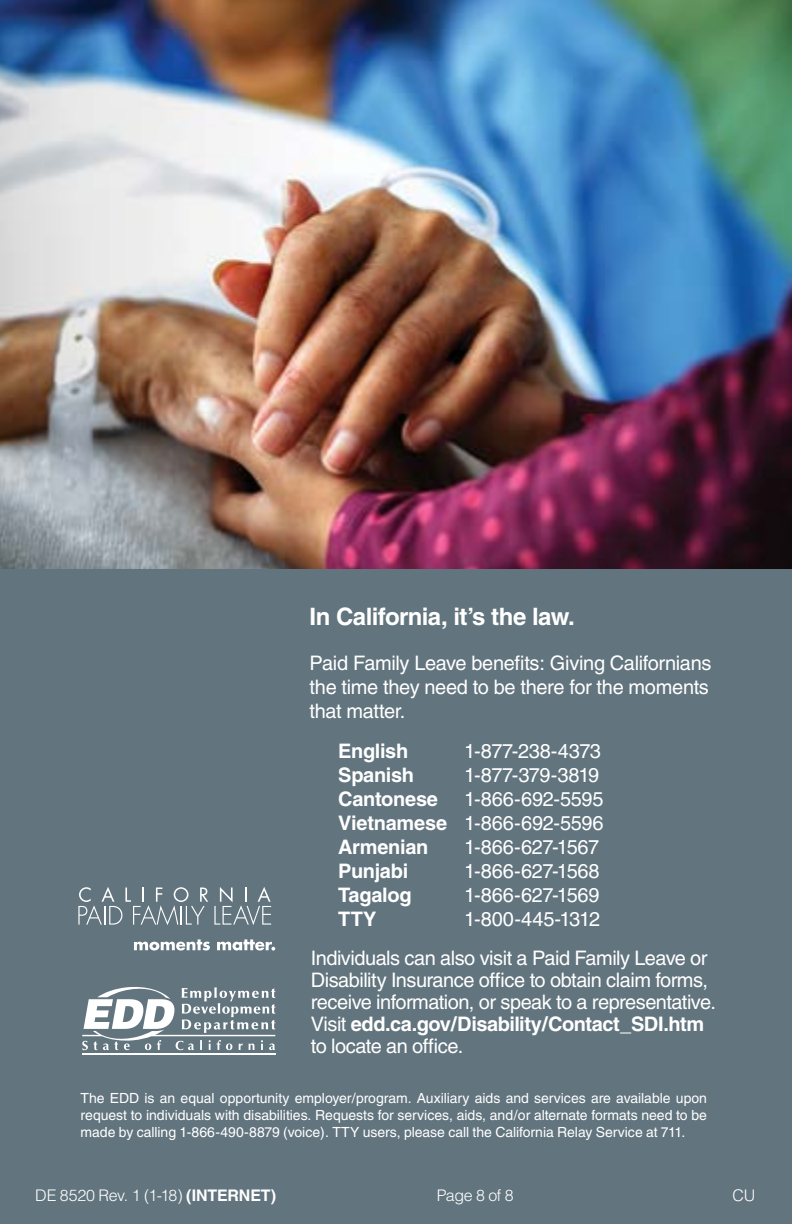
<style>
.page{position:relative;width:792px;height:1224px;background:#fff}
.page>*{position:absolute;margin:0;border:0;box-sizing:border-box;transform-origin:0 0}
.t1{font:700 24px "Helvetica";letter-spacing:-.025em;color:#fff}
.t2{font:20px/22px "Helvetica";letter-spacing:-.025em;color:#fff}
.t3{font:700 20px "Helvetica";letter-spacing:-.015em;color:#fff}
.t4{font:20px "Helvetica";letter-spacing:-.005em;color:#fff}
.t5{font:300 16px "Helvetica";letter-spacing:-.025em;color:#fff}
.t6{font:14px/16.8px "Helvetica";letter-spacing:-.005em;color:#fff;text-align:justify}
.s1{font-weight:700}
</style>
<div class="page">
<div style="left:0;top:36px;width:792px;height:1188px;background:#62747e"></div>
<img style="left:0;top:0;width:792px;height:569px">
<svg style="left:134px;top:939px;width:76px;height:12px"></svg>
<svg style="left:217px;top:939px;width:58px;height:12px"></svg>
<svg style="left:78px;top:887px;width:130px;height:38px"></svg>
<svg style="left:214px;top:887px;width:57px;height:38px"></svg>
<hr style="left:82px;top:1053px;width:193px;height:2px;background:#fff">
<svg style="left:82px;top:987px;width:193px;height:63px"></svg>
<p class="t1" style="left:310px;top:602px;width:267px">In California, it’s the law.</p>
<p class="t2" style="left:310px;top:651px;width:403px;line-height:24px">Paid Family Leave benefits: Giving Californians the time they need to be there for the moments that matter.</p>
<p class="t3" style="left:338px;top:739px;width:72px">English</p>
<p class="t2" style="left:464px;top:740px;width:138px">1-877-238-4373</p>
<p class="t3" style="left:338px;top:763px;width:78px">Spanish</p>
<p class="t2" style="left:464px;top:764px;width:137px">1-877-379-3819</p>
<p class="t3" style="left:338px;top:787px;width:101px">Cantonese</p>
<p class="t2" style="left:338px;top:787px;width:267px;line-height:24px;text-align:justify;text-indent:126px">1-866-692-5595<br><span class="s1">Vietnamese</span> 1-866-692-5596<br><span class="s1">Armenian</span></p>
<p class="t2" style="left:464px;top:836px;width:137px">1-866-627-1567</p>
<p class="t3" style="left:338px;top:859px;width:72px">Punjabi</p>
<p class="t2" style="left:464px;top:860px;width:137px">1-866-627-1568</p>
<p class="t3" style="left:338px;top:883px;width:75px">Tagalog</p>
<p class="t2" style="left:464px;top:884px;width:137px">1-866-627-1569</p>
<p class="t3" style="left:338px;top:907px;width:40px">TTY</p>
<p class="t4" style="left:464px;top:908px;width:137px">1-800-445-1312</p>
<p class="t2" style="left:311px;top:947px;width:407px">Individuals can also visit a Paid Family Leave or Disability Insurance office to obtain claim forms, receive information, or speak to a representative.<br>Visit <span class="s1">edd.ca.gov/Disability/Contact_SDI.htm </span>to locate an office.</p>
<p class="t6" style="left:81px;top:1090px;width:628px">The EDD is an equal opportunity employer/program. Auxiliary aids and services are available upon request to individuals with disabilities. Requests for services, aids, and/or alternate formats need to be made by calling 1-866-490-8879 (voice). TTY users, please call the California Relay Service at 711.</p>
<p class="t5" style="left:35px;top:1185px;width:242px">DE 8520 Rev. 1 (1-18) <span class="s1">(INTERNET)</span></p>
<p class="t5" style="left:437px;top:1185px;width:79px">Page 8 of 8</p>
<p class="t5" style="left:732px;top:1185px;width:24px">CU</p>
</div>
